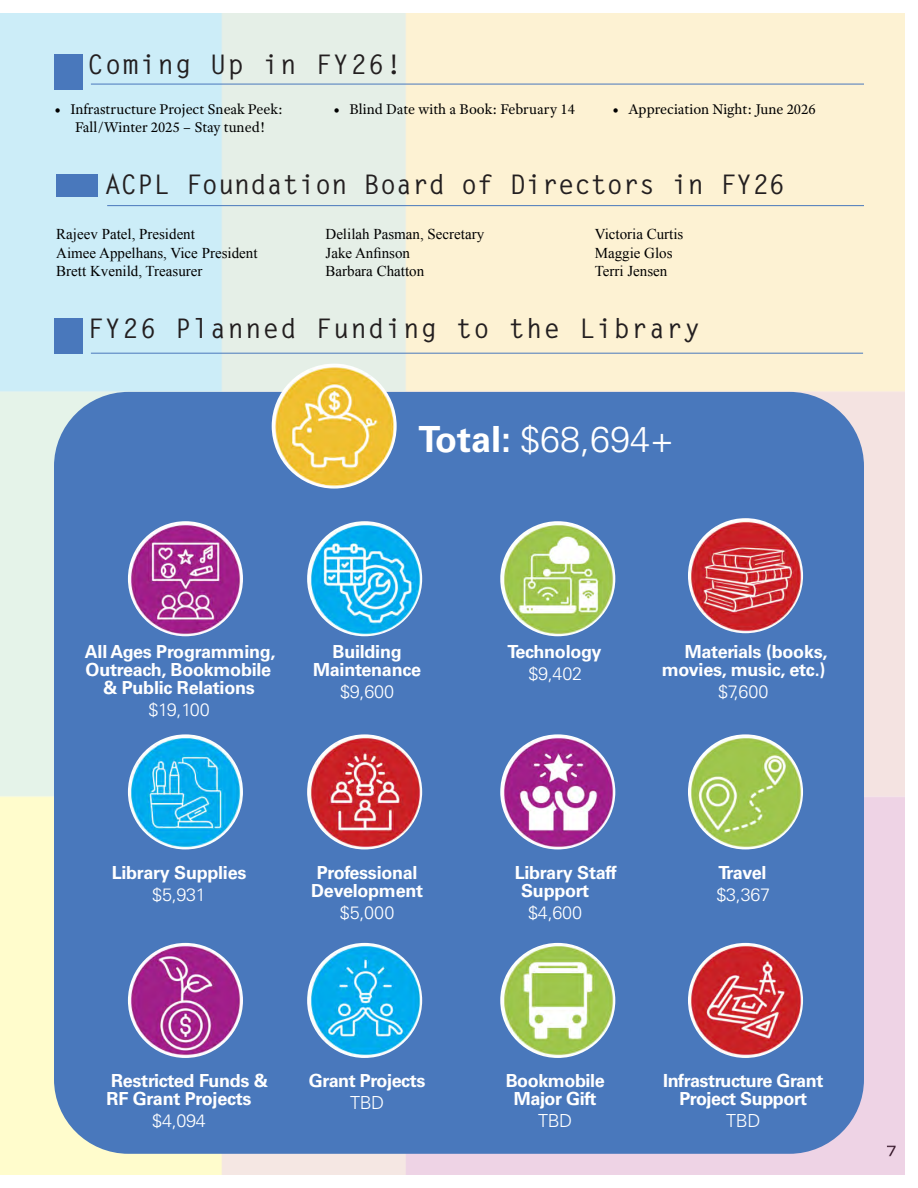
<style>
.page{position:relative;width:918px;height:1188px;background:#fff}
.page>*{position:absolute;margin:0;border:0;box-sizing:border-box;transform-origin:0 0}
.t1{font:300 36px "Univers LT Std";color:#fff}
.t2{font:700 27px "Letter Gothic Std";letter-spacing:.05em;color:#231f20}
.t3{font:700 27px "Letter Gothic Std";color:#231f20}
.t4{font:700 18px "Univers LT Std";letter-spacing:-.015em;color:#fff}
.t5{font:300 18px "Univers LT Std";letter-spacing:-.015em;color:#fff}
.t6{font:15px "Times New Roman";color:#000}
.t7{font:15px "Adobe Text Pro";color:#000}
.s1{font-weight:700}
</style>
<div class="page">
<img style="left:0;top:14px;width:904px;height:1160px">
<div style="left:54px;top:392px;width:810px;height:762px;background:#4978bc;border-radius:75px"></div>
<img style="left:500px;top:521px;width:115px;height:115px;border-radius:50%">
<img style="left:307px;top:734px;width:115px;height:115px;border-radius:50%">
<img style="left:500px;top:734px;width:115px;height:115px;border-radius:50%">
<img style="left:128px;top:521px;width:115px;height:115px;border-radius:50%">
<img style="left:128px;top:734px;width:115px;height:115px;border-radius:50%">
<img style="left:307px;top:521px;width:115px;height:115px;border-radius:50%">
<img style="left:128px;top:943px;width:115px;height:115px;border-radius:50%">
<img style="left:307px;top:943px;width:115px;height:115px;border-radius:50%">
<img style="left:500px;top:943px;width:115px;height:115px;border-radius:50%">
<img style="left:688px;top:943px;width:115px;height:115px;border-radius:50%">
<img style="left:688px;top:518px;width:115px;height:115px;border-radius:50%">
<img style="left:272px;top:364px;width:125px;height:125px;border-radius:50%">
<img style="left:688px;top:734px;width:115px;height:115px;border-radius:50%">
<div style="left:54px;top:54px;width:29px;height:35px;background:#4978bc"></div>
<hr style="left:91px;top:84px;width:773px;height:1px;background:#4978bc">
<div style="left:54px;top:318px;width:29px;height:35px;background:#4978bc"></div>
<hr style="left:91px;top:353px;width:772px;height:1px;background:#4978bc">
<div style="left:56px;top:174px;width:42px;height:23px;background:#4978bc"></div>
<hr style="left:107px;top:205px;width:757px;height:1px;background:#4978bc">
<p class="t2" style="left:87px;top:54px;width:316px">Coming Up in FY26!</p>
<p class="t7" style="left:54px;top:103px;width:230px">• Infrastructure Project Sneak Peek:</p>
<p class="t7" style="left:75px;top:121px;width:191px">Fall/Winter 2025 – Stay tuned!</p>
<p class="t7" style="left:333px;top:103px;width:243px">• Blind Date with a Book: February 14</p>
<p class="t7" style="left:612px;top:103px;width:205px">• Appreciation Night: June 2026</p>
<p class="t3" style="left:105px;top:174px;width:682px">ACPL Foundation Board of Directors in FY26</p>
<p class="t6" style="left:56px;top:229px;width:140px">Rajeev Patel, President</p>
<p class="t6" style="left:56px;top:247px;width:203px">Aimee Appelhans, Vice President</p>
<p class="t6" style="left:56px;top:266px;width:148px">Brett Kvenild, Treasurer</p>
<p class="t6" style="left:326px;top:229px;width:160px">Delilah Pasman, Secretary</p>
<p class="t6" style="left:326px;top:247px;width:86px">Jake Anfinson</p>
<p class="t6" style="left:326px;top:266px;width:100px">Barbara Chatton</p>
<p class="t6" style="left:595px;top:229px;width:90px">Victoria Curtis</p>
<p class="t6" style="left:595px;top:247px;width:79px">Maggie Glos</p>
<p class="t6" style="left:595px;top:266px;width:74px">Terri Jensen</p>
<p class="t2" style="left:87px;top:318px;width:614px">FY26 Planned Funding to the Library</p>
<p class="t1" style="left:418px;top:426px;width:257px"><span class="s1">Total:</span> $68,694+</p>
<p class="t4" style="left:85px;top:645px;width:192px">All Ages Programming,</p>
<p class="t4" style="left:86px;top:663px;width:187px">Outreach, Bookmobile</p>
<p class="t4" style="left:103px;top:681px;width:153px">&amp; Public Relations</p>
<p class="t5" style="left:148px;top:703px;width:63px">$19,100</p>
<p class="t4" style="left:333px;top:645px;width:71px">Building</p>
<p class="t4" style="left:313px;top:663px;width:109px">Maintenance</p>
<p class="t5" style="left:340px;top:685px;width:56px">$9,600</p>
<p class="t4" style="left:112px;top:866px;width:136px">Library Supplies</p>
<p class="t5" style="left:152px;top:888px;width:55px">$5,931</p>
<p class="t4" style="left:317px;top:866px;width:102px">Professional</p>
<p class="t4" style="left:311px;top:884px;width:113px">Development</p>
<p class="t5" style="left:340px;top:906px;width:56px">$5,000</p>
<p class="t4" style="left:111px;top:1074px;width:159px">Restricted Funds &amp;</p>
<p class="t4" style="left:107px;top:1092px;width:146px">RF Grant Projects</p>
<p class="t5" style="left:152px;top:1114px;width:55px">$4,094</p>
<p class="t4" style="left:309px;top:1074px;width:118px">Grant Projects</p>
<p class="t5" style="left:350px;top:1096px;width:36px">TBD</p>
<p class="t4" style="left:507px;top:645px;width:96px">Technology</p>
<p class="t5" style="left:528px;top:667px;width:55px">$9,402</p>
<p class="t4" style="left:685px;top:645px;width:144px">Materials (books,</p>
<p class="t4" style="left:662px;top:663px;width:165px">movies, music, etc.)</p>
<p class="t5" style="left:718px;top:685px;width:52px">$7,600</p>
<p class="t4" style="left:515px;top:866px;width:103px">Library Staff</p>
<p class="t4" style="left:521px;top:884px;width:70px">Support</p>
<p class="t5" style="left:528px;top:906px;width:56px">$4,600</p>
<p class="t4" style="left:719px;top:866px;width:49px">Travel</p>
<p class="t5" style="left:716px;top:888px;width:55px">$3,367</p>
<p class="t4" style="left:506px;top:1074px;width:100px">Bookmobile</p>
<p class="t4" style="left:514px;top:1092px;width:84px">Major Gift</p>
<p class="t5" style="left:538px;top:1114px;width:36px">TBD</p>
<p class="t4" style="left:663px;top:1074px;width:162px">Infrastructure Grant</p>
<p class="t4" style="left:679px;top:1092px;width:129px">Project Support</p>
<p class="t5" style="left:726px;top:1114px;width:36px">TBD</p>
</div>
